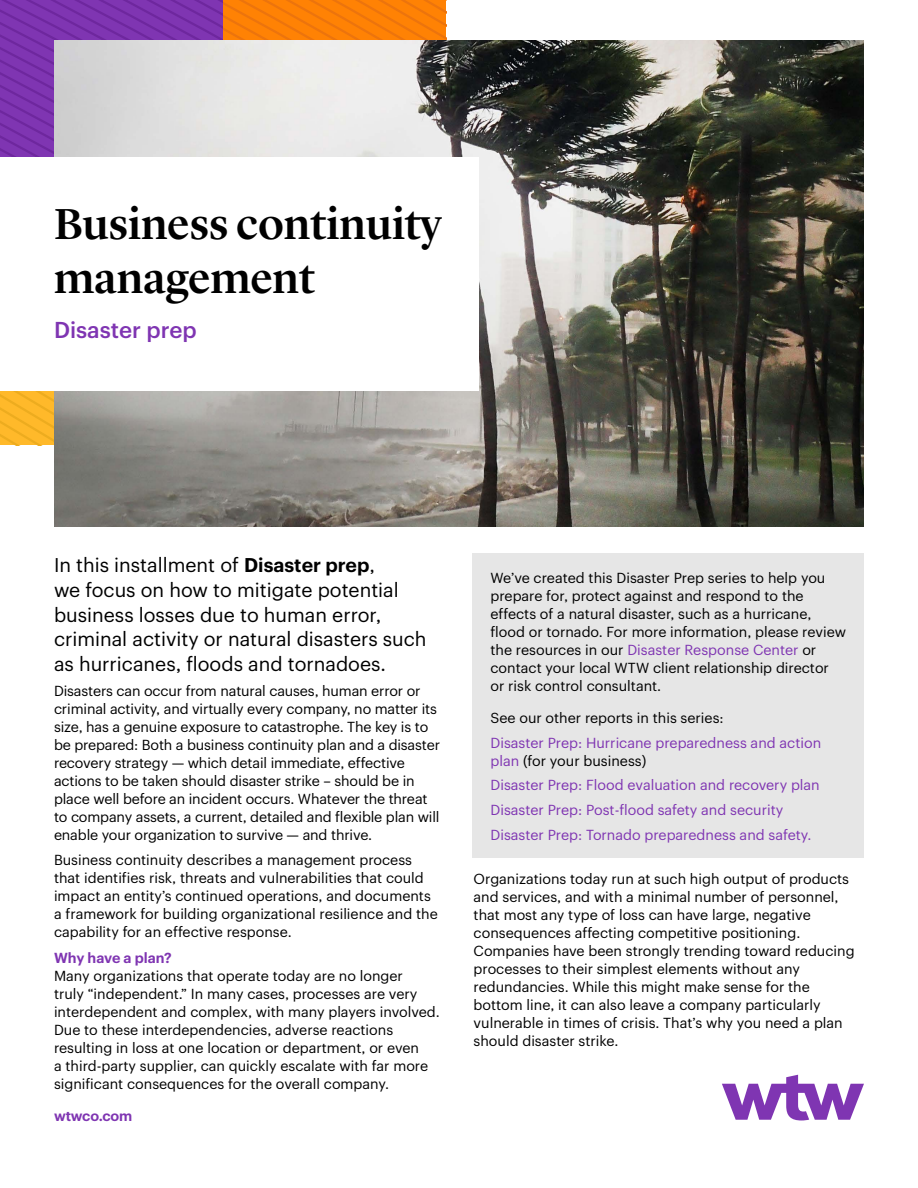
<style>
.page{position:relative;width:918px;height:1188px;background:#fff}
.page>*{position:absolute;margin:0;border:0;box-sizing:border-box;transform-origin:0 0}
.t1{font:500 45px/54px "Lyon Display";color:#000}
.t2{font:500 22.5px "Graphik";color:#7f35b2}
.t3{font:19.5px/24.8px "Graphik";color:#000}
.t4{font:14.25px/18px "Graphik";color:#000}
.t5{font:14.25px/24.8px "Graphik";color:#7f35b2}
.t6{font:600 14.25px "Graphik";letter-spacing:-.01em;color:#7f35b2}
.s1{font-weight:600}
.s2{color:#7f35b2}
.s3{color:#000}
</style>
<div class="page">
<svg style="left:0;top:0;width:446px;height:446px;background:#b35968"></svg>
<img style="left:54px;top:40px;width:810px;height:486px">
<div style="left:0;top:158px;width:478px;height:234px;background:#fff"></div>
<div style="left:472px;top:554px;width:392px;height:304px;background:#e6e6e6"></div>
<svg style="left:722px;top:1075px;width:142px;height:45px"></svg>
<h1 class="t1" style="left:54px;top:193px;width:390px">Business continuity management</h1>
<h2 class="t2" style="left:54px;top:312px;width:144px">Disaster prep</h2>
<h3 class="t3" style="left:54px;top:551px;width:374px">In this installment of <span class="s1">Disaster prep</span>,<br>we focus on how to mitigate potential business losses due to human error, criminal activity or natural disasters such as hurricanes, floods and tornadoes.</h3>
<p class="t4" style="left:54px;top:681px;width:388px">Disasters can occur from natural causes, human error or criminal activity, and virtually every company, no matter its size, has a genuine exposure to catastrophe. The key is to be prepared: Both a business continuity plan and a disaster recovery strategy — which detail immediate, effective actions to be taken should disaster strike – should be in place well before an incident occurs. Whatever the threat to company assets, a current, detailed and flexible plan will enable your organization to survive — and thrive.</p>
<p class="t4" style="left:54px;top:849px;width:385px">Business continuity describes a management process that identifies risk, threats and vulnerabilities that could impact an entity’s continued operations, and documents a framework for building organizational resilience and the capability for an effective response.</p>
<p class="t6" style="left:54px;top:947px;width:119px">Why have a plan?</p>
<p class="t4" style="left:54px;top:965px;width:387px">Many organizations that operate today are no longer<br>truly “independent.” In many cases, processes are very interdependent and complex, with many players involved.<br>Due to these interdependencies, adverse reactions resulting in loss at one location or department, or even<br>a third-party supplier, can quickly escalate with far more significant consequences for the overall company.</p>
<p class="t6" style="left:54px;top:1104px;width:80px">wtwco.com</p>
<p class="t4" style="left:490px;top:568px;width:357px">We’ve created this Disaster Prep series to help you prepare for, protect against and respond to the effects of a natural disaster, such as a hurricane, flood or tornado. For more information, please review the resources in our <span class="s2">Disaster Response Center</span> or contact your local WTW client relationship director or risk control consultant.</p>
<p class="t4" style="left:490px;top:707px;width:235px">See our other reports in this series:</p>
<p class="t5" style="left:490px;top:732px;width:332px;line-height:18px">Disaster Prep: Hurricane preparedness and action plan <span class="s3">(for your business)</span></p>
<p class="t5" style="left:490px;top:772px;width:331px">Disaster Prep: Flood evaluation and recovery plan<br>Disaster Prep: Post-flood safety and security<br>Disaster Prep: Tornado preparedness and safety.</p>
<p class="t4" style="left:474px;top:869px;width:383px">Organizations today run at such high output of products and services, and with a minimal number of personnel, that most any type of loss can have large, negative consequences affecting competitive positioning.<br>Companies have been strongly trending toward reducing processes to their simplest elements without any redundancies. While this might make sense for the bottom line, it can also leave a company particularly vulnerable in times of crisis. That’s why you need a plan should disaster strike.</p>
</div>
